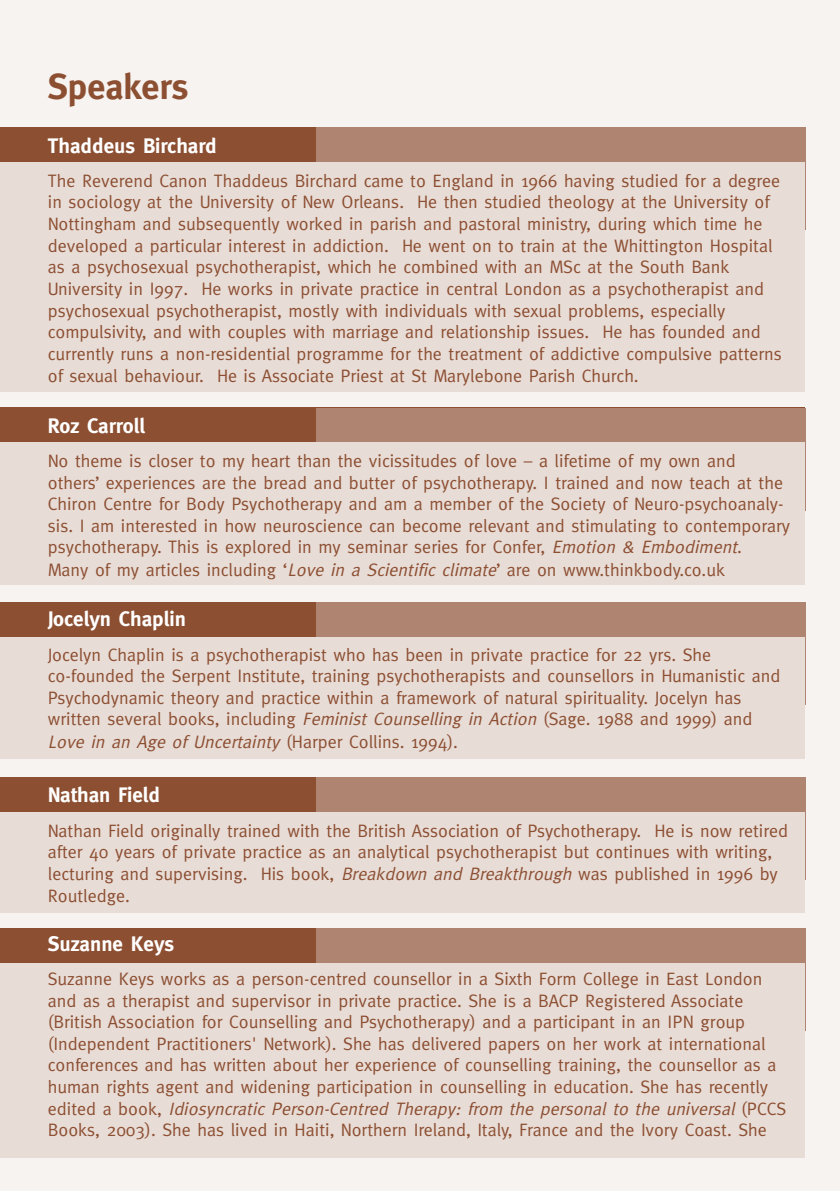
<style>
.page{position:relative;width:840px;height:1191px;background:#fff}
.page>*{position:absolute;margin:0;border:0;box-sizing:border-box;transform-origin:0 0}
.t1{font:700 36px "Meta";color:#8c4f32}
.t2{font:700 21px "Meta";color:#fff}
.t3{font:18px/21.6px "Meta";color:#8c4f32}
.s1{font-style:italic}
</style>
<div class="page">
<div style="left:0;top:1px;width:839px;height:1189px;background:#f7f3f1"></div>
<div style="left:0;top:928px;width:805px;height:124px;background:#8c4f32"></div>
<div style="left:316px;top:928px;width:489px;height:102px;background:#af8470"></div>
<div style="left:0;top:963px;width:805px;height:194px;background:#e8dcd6"></div>
<div style="left:0;top:777px;width:805px;height:124px;background:#8c4f32"></div>
<div style="left:316px;top:777px;width:489px;height:103px;background:#af8470"></div>
<div style="left:0;top:812px;width:805px;height:100px;background:#e8dcd6"></div>
<div style="left:0;top:602px;width:805px;height:138px;background:#8c4f32"></div>
<div style="left:316px;top:602px;width:489px;height:103px;background:#af8470"></div>
<div style="left:0;top:637px;width:805px;height:122px;background:#e8dcd6"></div>
<div style="left:0;top:408px;width:805px;height:138px;background:#8c4f32"></div>
<div style="left:316px;top:408px;width:489px;height:102px;background:#af8470"></div>
<div style="left:0;top:442px;width:805px;height:143px;background:#e8dcd6"></div>
<div style="left:0;top:128px;width:805px;height:138px;background:#8c4f32"></div>
<div style="left:316px;top:128px;width:489px;height:102px;background:#af8470"></div>
<div style="left:0;top:162px;width:805px;height:229px;background:#e8dcd6"></div>
<h1 class="t1" style="left:48px;top:66px;width:142px">Speakers</h1>
<p class="t2" style="left:48px;top:133px;width:170px">Thaddeus Birchard</p>
<p class="t3" style="left:48px;top:170px;width:735px">The Reverend Canon Thaddeus Birchard came to England in 1966 having studied for a degree in sociology at the University of New Orleans. He then studied theology at the University of Nottingham and subsequently worked in parish and pastoral ministry, during which time he developed a particular interest in addiction. He went on to train at the Whittington Hospital as a psychosexual psychotherapist, which he combined with an MSc at the South Bank University in I997. He works in private practice in central London as a psychotherapist and psychosexual psychotherapist, mostly with individuals with sexual problems, especially compulsivity, and with couples with marriage and relationship issues. He has founded and currently runs a non-residential programme for the treatment of addictive compulsive patterns of sexual behaviour. He is Associate Priest at St Marylebone Parish Church.</p>
<p class="t2" style="left:48px;top:413px;width:99px">Roz Carroll</p>
<p class="t3" style="left:48px;top:449px;width:743px">No theme is closer to my heart than the vicissitudes of love – a lifetime of my own and others’ experiences are the bread and butter of psychotherapy. I trained and now teach at the Chiron Centre for Body Psychotherapy and am a member of the Society of Neuro-psychoanaly&shy;sis. I am interested in how neuroscience can become relevant and stimulating to contemporary psychotherapy. This is explored in my seminar series for Confer, <span class="s1">Emotion &amp; Embodiment</span>.<br>Many of my articles including ‘<span class="s1">Love in a Scientific climate</span>’ are on www.thinkbody.co.uk</p>
<p class="t2" style="left:48px;top:607px;width:139px">Jocelyn Chaplin</p>
<p class="t3" style="left:48px;top:643px;width:733px">Jocelyn Chaplin is a psychotherapist who has been in private practice for 22 yrs. She co-founded the Serpent Institute, training psychotherapists and counsellors in Humanistic and Psychodynamic theory and practice within a framework of natural spirituality. Jocelyn has written several books, including <span class="s1">Feminist Counselling in Action</span> (Sage. 1988 and 1999) and <span class="s1">Love in an Age of Uncertainty</span> (Harper Collins. 1994).</p>
<p class="t2" style="left:48px;top:783px;width:114px">Nathan Field</p>
<p class="t3" style="left:48px;top:819px;width:741px">Nathan Field originally trained with the British Association of Psychotherapy. He is now retired after 40 years of private practice as an analytical psychotherapist but continues with writing, lecturing and supervising. His book, <span class="s1">Breakdown and Breakthrough</span> was published in 1996 by Routledge.</p>
<p class="t2" style="left:48px;top:931px;width:128px">Suzanne Keys</p>
<p class="t3" style="left:48px;top:967px;width:739px">Suzanne Keys works as a person-centred counsellor in a Sixth Form College in East London and as a therapist and supervisor in private practice. She is a BACP Registered Associate (British Association for Counselling and Psychotherapy) and a participant in an IPN group (Independent Practitioners' Network). She has delivered papers on her work at international conferences and has written about her experience of counselling training, the counsellor as a human rights agent and widening participation in counselling in education. She has recently<br>e d i t e d a b o o k , <span class="s1">Idiosyncratic Person-Centred Therapy: from the personal to the universal</span> ( P C C S Books, 2003). She has lived in Haiti, Northern Ireland, Italy, France and the Ivory Coast. She</p>
</div>
